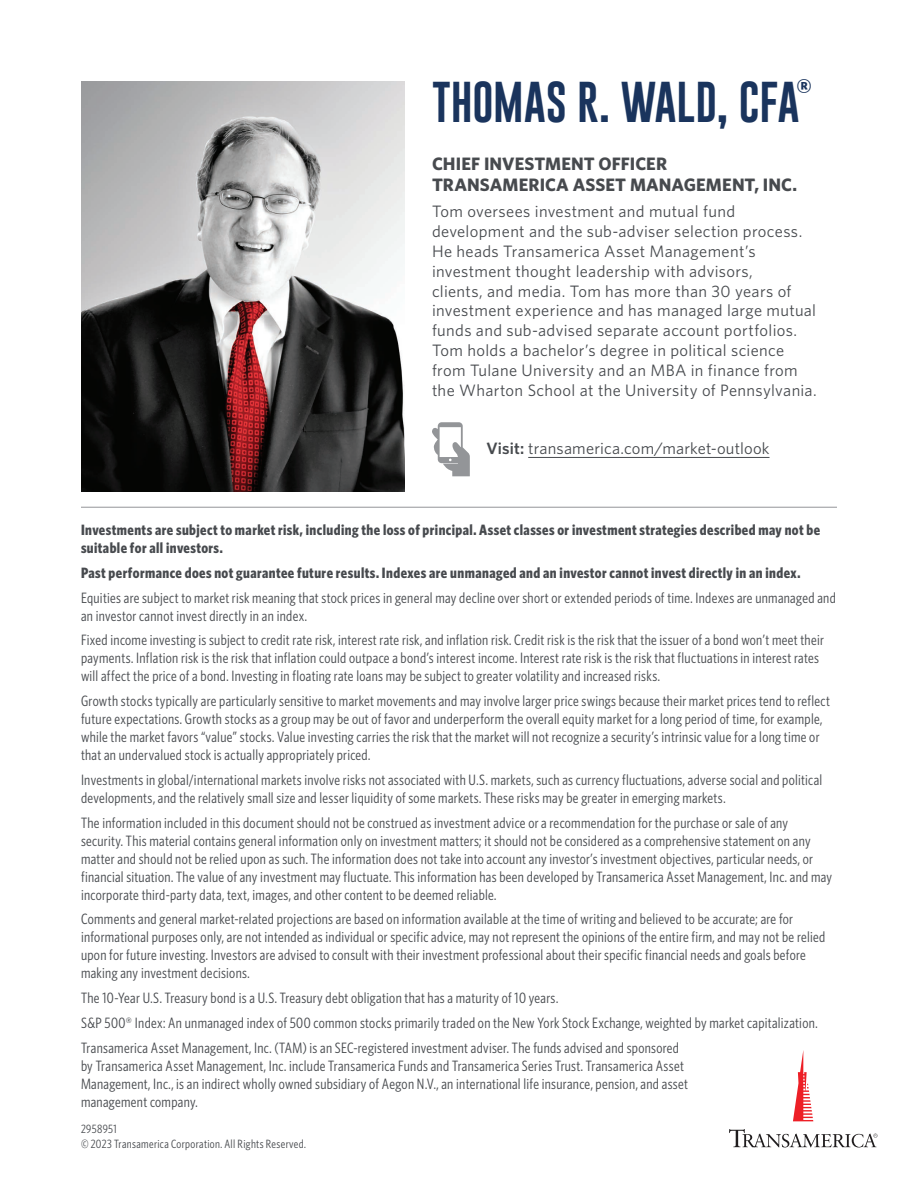
<style>
.page{position:relative;width:918px;height:1188px;background:#fff}
.page>*{position:absolute;margin:0;border:0;box-sizing:border-box;transform-origin:0 0}
.t1{font:42px "Gobold";letter-spacing:-.005em;color:#1a345d}
.t2{font:700 29.7px "Whitney";color:#1a345d}
.t3{font:700 18px/21px "Whitney";letter-spacing:.005em;color:#474a4e}
.t4{font:16.5px/19.8px "Whitney";letter-spacing:.02em;color:#474a4e}
.t5{font:15px/18px "Whitney Condensed";letter-spacing:.02em;color:#474a4e}
.t6{font:700 15px/18px "Whitney Condensed";letter-spacing:.03em;color:#474a4e}
.t7{font:12px/14.4px "Whitney Condensed";letter-spacing:.03em;color:#474a4e}
.s1{font-weight:600}
</style>
<div class="page">
<hr style="left:81px;top:507px;width:756px;height:1px;background:#939598">
<img style="left:81px;top:81px;width:324px;height:410px">
<svg style="left:432px;top:422px;width:38px;height:54px"></svg>
<hr style="left:528px;top:457px;width:242px;height:1px;background:#474a4e">
<svg style="left:729px;top:1129px;width:149px;height:19px"></svg>
<svg style="left:793px;top:1050px;width:20px;height:71px"></svg>
<h1 class="t1" style="left:432px;top:75px;width:369px">THOMAS R. WALD, CFA</h1>
<h2 class="t2" style="left:796px;top:70px;width:18px">®</h2>
<p class="t3" style="left:432px;top:153px;width:367px">CHIEF INVESTMENT OFFICER<br>TRANSAMERICA ASSET MANAGEMENT, INC.</p>
<p class="t4" style="left:432px;top:201px;width:386px">Tom oversees investment and mutual fund development and the sub-adviser selection process.<br>He heads Transamerica Asset Management’s investment thought leadership with advisors,<br>clients, and media. Tom has more than 30 years of investment experience and has managed large mutual funds and sub-advised separate account portfolios.<br>Tom holds a bachelor’s degree in political science from Tulane University and an MBA in finance from the Wharton School at the University of Pennsylvania.</p>
<p class="t4" style="left:486px;top:438px;width:285px"><span class="s1">Visit:</span> transamerica.com/market-outlook</p>
<p class="t6" style="left:81px;top:520px;width:741px">Investments are subject to market risk, including the loss of principal. Asset classes or investment strategies described may not be suitable for all investors.</p>
<p class="t6" style="left:81px;top:563px;width:721px">Past performance does not guarantee future results. Indexes are unmanaged and an investor cannot invest directly in an index.</p>
<p class="t5" style="left:81px;top:588px;width:756px">Equities are subject to market risk meaning that stock prices in general may decline over short or extended periods of time. Indexes are unmanaged and an investor cannot invest directly in an index.</p>
<p class="t5" style="left:81px;top:631px;width:744px">Fixed income investing is subject to credit rate risk, interest rate risk, and inflation risk. Credit risk is the risk that the issuer of a bond won’t meet their payments. Inflation risk is the risk that inflation could outpace a bond’s interest income. Interest rate risk is the risk that fluctuations in interest rates will affect the price of a bond. Investing in floating rate loans may be subject to greater volatility and increased risks.</p>
<p class="t5" style="left:81px;top:691px;width:750px">Growth stocks typically are particularly sensitive to market movements and may involve larger price swings because their market prices tend to reflect future expectations. Growth stocks as a group may be out of favor and underperform the overall equity market for a long period of time, for example, while the market favors “value” stocks. Value investing carries the risk that the market will not recognize a security’s intrinsic value for a long time or that an undervalued stock is actually appropriately priced.</p>
<p class="t5" style="left:81px;top:770px;width:743px">Investments in global/international markets involve risks not associated with U.S. markets, such as currency fluctuations, adverse social and political developments, and the relatively small size and lesser liquidity of some markets. These risks may be greater in emerging markets.</p>
<p class="t5" style="left:81px;top:813px;width:753px">The information included in this document should not be construed as investment advice or a recommendation for the purchase or sale of any security. This material contains general information only on investment matters; it should not be considered as a comprehensive statement on any matter and should not be relied upon as such. The information does not take into account any investor’s investment objectives, particular needs, or financial situation. The value of any investment may fluctuate. This information has been developed by Transamerica Asset Management, Inc. and may incorporate third-party data, text, images, and other content to be deemed reliable.</p>
<p class="t5" style="left:81px;top:910px;width:746px">Comments and general market-related projections are based on information available at the time of writing and believed to be accurate; are for informational purposes only, are not intended as individual or specific advice, may not represent the opinions of the entire firm, and may not be relied upon for future investing. Investors are advised to consult with their investment professional about their specific financial needs and goals before making any investment decisions.</p>
<p class="t5" style="left:81px;top:985px;width:738px;line-height:24.8px">The 10-Year U.S. Treasury bond is a U.S. Treasury debt obligation that has a maturity of 10 years.<br>S&amp;P 500® Index: An unmanaged index of 500 common stocks primarily traded on the New York Stock Exchange, weighted by market capitalization.<br>Transamerica Asset Management, Inc. (TAM) is an SEC-registered investment adviser. The funds advised and sponsored</p>
<p class="t5" style="left:81px;top:1056px;width:608px">by Transamerica Asset Management, Inc. include Transamerica Funds and Transamerica Series Trust. Transamerica Asset<br>Management, Inc., is an indirect wholly owned subsidiary of Aegon N.V., an international life insurance, pension, and asset management company.</p>
<p class="t7" style="left:81px;top:1121px;width:226px">2958951<br>© 2023 Transamerica Corporation. All Rights Reserved.</p>
</div>
